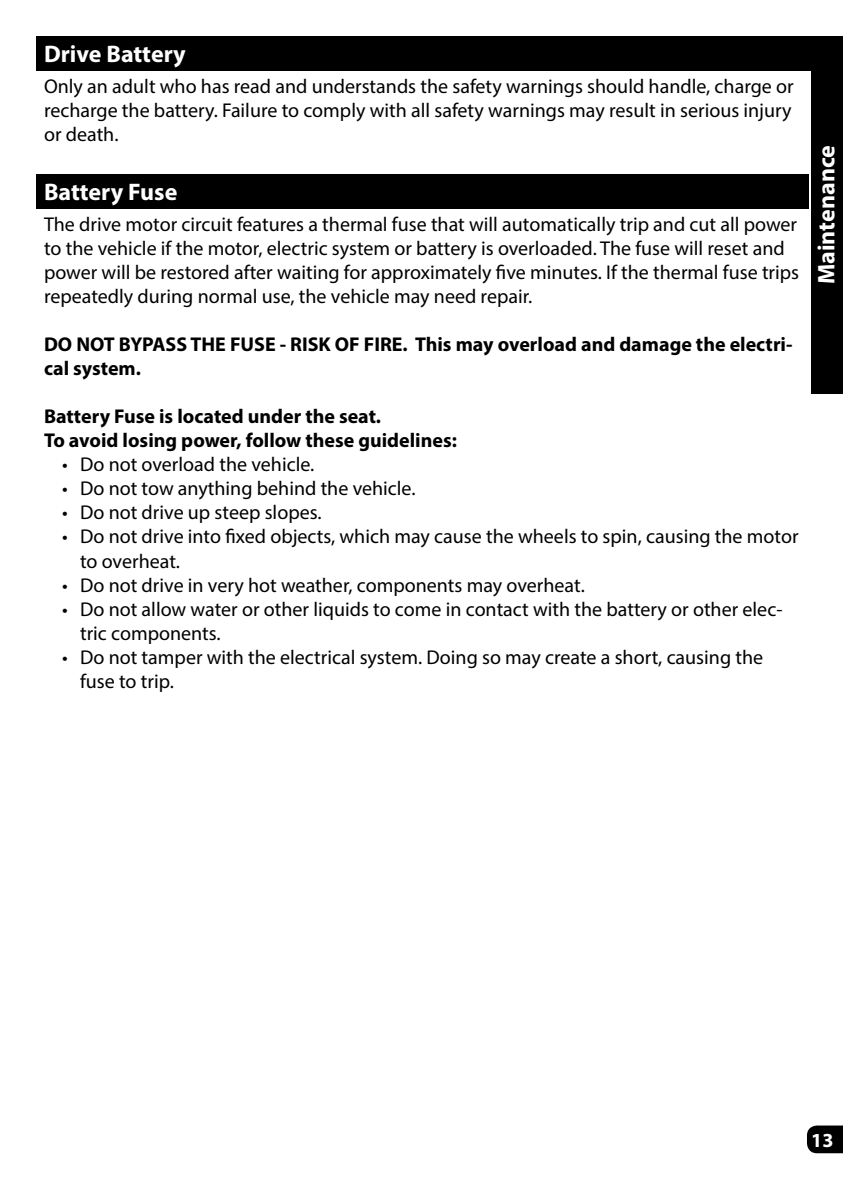
<style>
.page{position:relative;width:843px;height:1190px;background:#fff}
.page>*{position:absolute;margin:0;border:0;box-sizing:border-box;transform-origin:0 0}
.t1{font:700 24px "Myriad Pro";color:#fff}
.t2{font:20px/24px "Myriad Pro";color:#000}
.t3{font:700 20px/24px "Myriad Pro";color:#000}
.t4{font:700 20px "Myriad Pro";color:#fff}
</style>
<div class="page">
<div style="left:810px;top:36px;width:32px;height:357px;background:#000"></div>
<svg style="left:807px;top:1125px;width:35px;height:28px"></svg>
<div style="left:36px;top:174px;width:772px;height:34px;background:#000"></div>
<div style="left:36px;top:36px;width:772px;height:34px;background:#000"></div>
<p class="t1" style="left:44px;top:38px;width:143px">Drive Battery</p>
<p class="t2" style="left:44px;top:74px;width:751px;text-align:justify">Only an adult who has read and understands the safety warnings should handle, charge or recharge the battery. Failure to comply with all safety warnings may result in serious injury or death.</p>
<p class="t1" style="left:44px;top:177px;width:135px">Battery Fuse</p>
<p class="t2" style="left:44px;top:212px;width:756px">The drive motor circuit features a thermal fuse that will automatically trip and cut all power to the vehicle if the motor, electric system or battery is overloaded. The fuse will reset and power will be restored after waiting for approximately five minutes. If the thermal fuse trips repeatedly during normal use, the vehicle may need repair.</p>
<p class="t3" style="left:44px;top:332px;width:749px">DO NOT BYPASS THE FUSE - RISK OF FIRE. This may overload and damage the electri&shy;cal system.</p>
<p class="t3" style="left:44px;top:404px;width:414px">Battery Fuse is located under the seat.<br>To avoid losing power, follow these guidelines:</p>
<p class="t2" style="left:62px;top:452px;width:254px">• Do not overload the vehicle.</p>
<p class="t2" style="left:62px;top:476px;width:355px">• Do not tow anything behind the vehicle.</p>
<p class="t2" style="left:62px;top:500px;width:261px">• Do not drive up steep slopes.</p>
<p class="t2" style="left:80px;top:524px;width:720px;text-indent:-18px">• Do not drive into fixed objects, which may cause the wheels to spin, causing the motor to overheat.</p>
<p class="t2" style="left:62px;top:572px;width:524px">• Do not drive in very hot weather, components may overheat.</p>
<p class="t2" style="left:80px;top:596px;width:704px;text-indent:-18px">• Do not allow water or other liquids to come in contact with the battery or other elec&shy;tric components.</p>
<p class="t2" style="left:80px;top:644px;width:684px;text-indent:-18px">• Do not tamper with the electrical system. Doing so may create a short, causing the fuse to trip.</p>
<p class="t1" style="left:810px;top:284px;width:140px;rotate:-90deg">Maintenance</p>
<p class="t4" style="left:811px;top:1127px;width:24px">13</p>
</div>
